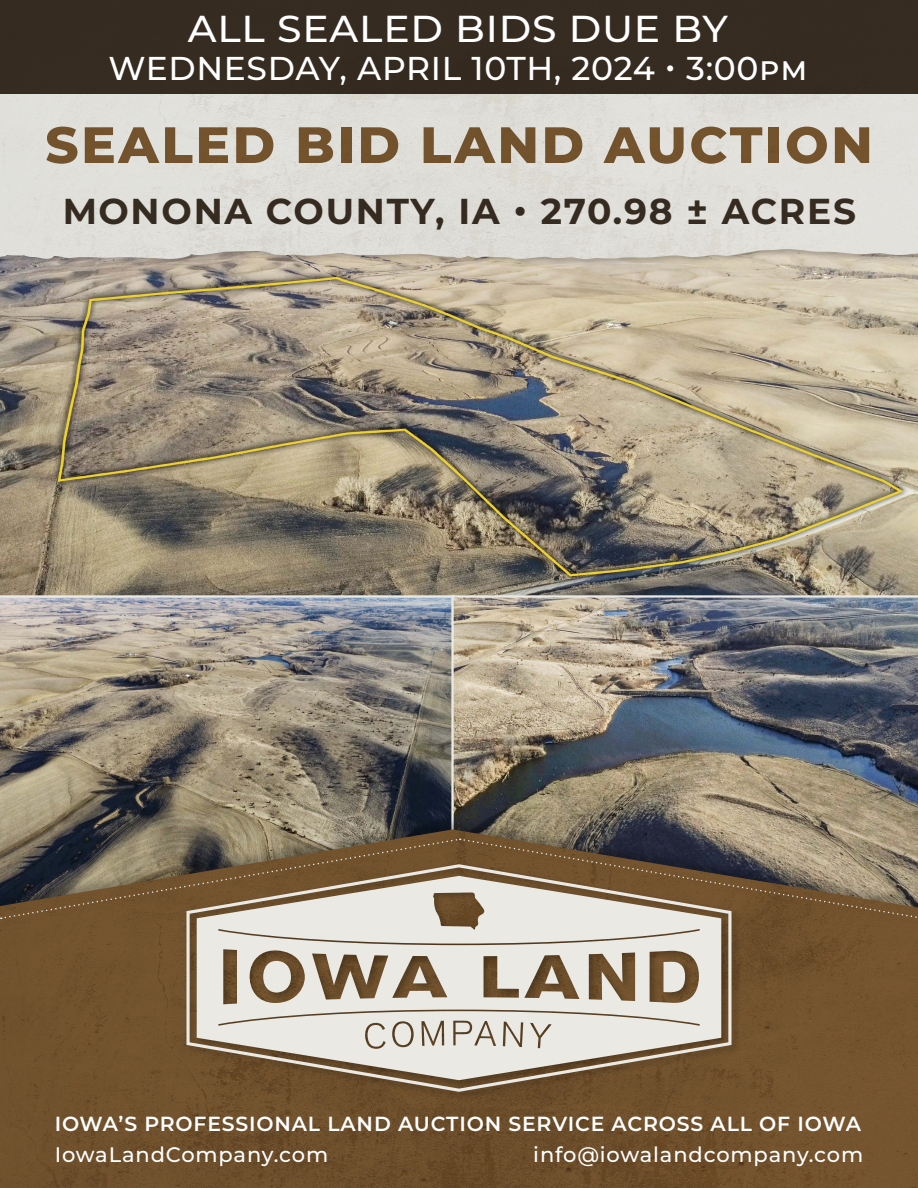
<style>
.page{position:relative;width:918px;height:1188px;background:#fff}
.page>*{position:absolute;margin:0;border:0;box-sizing:border-box;transform-origin:0 0}
.t1{font:800 51px "Montserrat";letter-spacing:.05em;color:#835f35}
.t2{font:500 37.5px "Montserrat";letter-spacing:.02em;color:#fff;scale:1.05 1}
.t3{font:700 36px "Montserrat";letter-spacing:.05em;color:#3e3227}
.t4{font:500 33px "Montserrat";letter-spacing:.02em;color:#fff}
.t5{font:500 21px "Montserrat";letter-spacing:.04em;color:#fff}
.t6{font:600 20.4px "Montserrat";letter-spacing:.04em;color:#fff}
</style>
<div class="page">
<img style="left:0;top:268px;width:918px;height:327px">
<img style="left:0;top:595px;width:451px;height:221px">
<img style="left:451px;top:595px;width:467px;height:221px">
<div style="left:0;top:0;width:918px;height:268px;background:#000;opacity:.25"></div>
<img style="left:0;top:94px;width:918px;height:166px">
<div style="left:0;top:816px;width:918px;height:372px;background:#000;opacity:.25"></div>
<img style="left:0;top:829px;width:918px;height:359px">
<div style="left:0;top:836px;width:918px;height:96px;background:#000;opacity:.25"></div>
<svg style="left:1px;top:838px;width:917px;height:83px;background:#70604a"></svg>
<div style="left:184px;top:862px;width:557px;height:239px;background:#000;opacity:.25"></div>
<svg style="left:186px;top:864px;width:546px;height:228px;background:#b5a998"></svg>
<svg style="left:663px;top:962px;width:22px;height:30px"></svg>
<div style="left:0;top:0;width:918px;height:94px;background:#362b21"></div>
<h2 class="t2" style="left:188px;top:3px;width:516px">ALL SEALED BIDS DUE BY</h2>
<h3 class="t4" style="left:108px;top:45px;width:701px">WEDNESDAY, APRIL 10TH, 2024 • 3:00pm</h3>
<h1 class="t1" style="left:45px;top:108px;width:829px">SEALED BID LAND AUCTION</h1>
<h3 class="t3" style="left:62px;top:185px;width:795px">MONONA COUNTY, IA • 270.98 ± ACRES</h3>
<p class="t6" style="left:55px;top:1109px;width:808px">IOWA’S PROFESSIONAL LAND AUCTION SERVICE ACROSS ALL OF IOWA</p>
<p class="t5" style="left:55px;top:1139px;width:275px">IowaLandCompany.com</p>
<p class="t5" style="left:533px;top:1139px;width:331px">info@iowalandcompany.com</p>
</div>
